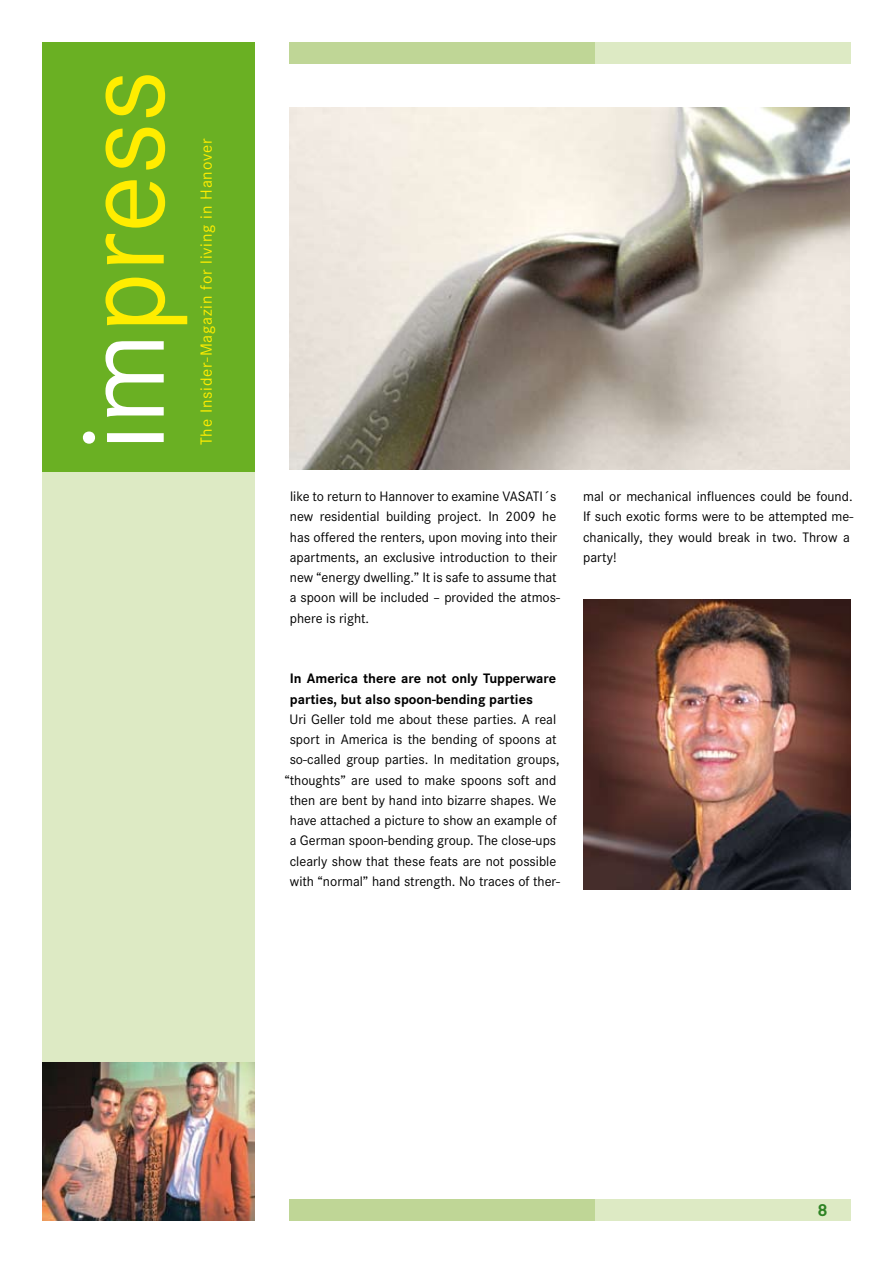
<style>
.page{position:relative;width:893px;height:1263px;background:#fff}
.page>*{position:absolute;margin:0;border:0;box-sizing:border-box;transform-origin:0 0}
.t1{font:119.55px "Corporate S";color:#ffed00}
.t2{font:700 18px "Corporate S";color:#2e8324}
.t3{font:16.8px "Corporate S";letter-spacing:.05em;color:#ffed00}
.t4{font:14.25px/20.2px "Corporate S";color:#000}
.t5{font:700 14.25px/20.2px "Corporate S";color:#000}
.s1{color:#fff}
</style>
<div class="page">
<div style="left:42px;top:43px;width:213px;height:430px;background:#6ab023"></div>
<div style="left:43px;top:472px;width:212px;height:748px;background:#ddeac4"></div>
<div style="left:289px;top:43px;width:561px;height:21px;background:#ddeac4"></div>
<div style="left:289px;top:43px;width:306px;height:21px;background:#bfd696"></div>
<div style="left:289px;top:1199px;width:561px;height:21px;background:#ddeac4"></div>
<div style="left:289px;top:1199px;width:306px;height:21px;background:#bfd696"></div>
<img style="left:290px;top:108px;width:560px;height:361px">
<img style="left:43px;top:1062px;width:212px;height:158px">
<img style="left:584px;top:600px;width:266px;height:290px">
<h1 class="t1" style="left:56px;top:451px;width:382px;rotate:-90deg"><span class="s1">im</span>press</h1>
<p class="t3" style="left:197px;top:445px;width:308px;rotate:-90deg">The Insider-Magazin for living in Hanover</p>
<p class="t4" style="left:290px;top:486px;width:272px">like to return to Hannover to examine VASATI´s new residential building project. In 2009 he has offered the renters, upon moving into their apartments, an exclusive introduction to their new “energy dwelling.” It is safe to assume that a spoon will be included – provided the atmos&shy;phere is right.</p>
<p class="t5" style="left:290px;top:669px;width:268px">I n America there are not only Tupperware parties, but also spoon-bending parties</p>
<p class="t4" style="left:284px;top:709px;width:277px;text-align:center">Uri Geller told me about these parties. A real sport in America is the bending of spoons at so-called group parties. In meditation groups, “thoughts” are used to make spoons soft and then are bent by hand into bizarre shapes. We have attached a picture to show an example of a German spoon-bending group. The close-ups clearly show that these feats are not possible with “normal” hand strength. No traces of ther-</p>
<p class="t4" style="left:583px;top:486px;width:272px">mal or mechanical influences could be found.<br>If such exotic forms were to be attempted me&shy;chanically, they would break in two. Throw a party!</p>
<p class="t2" style="left:817px;top:1200px;width:12px">8</p>
</div>
